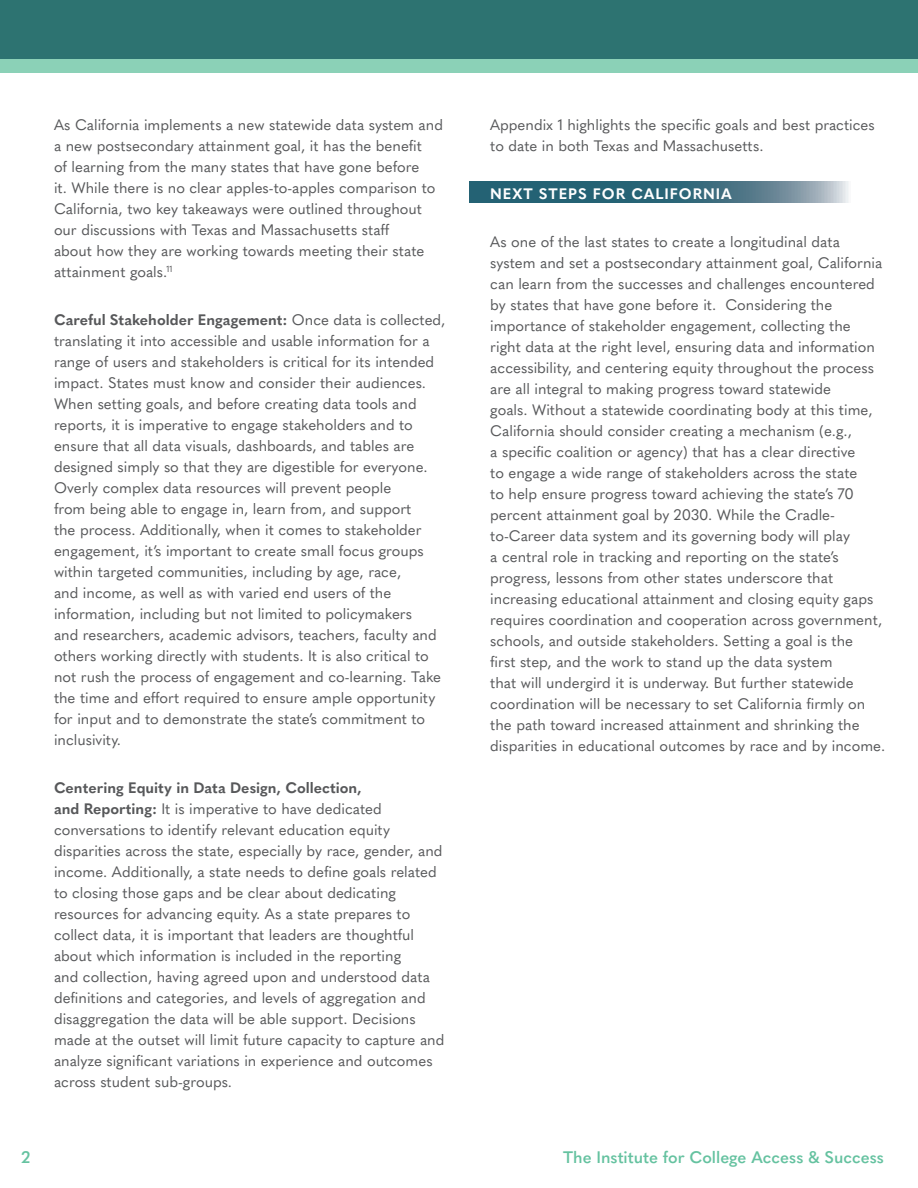
<style>
.page{position:relative;width:918px;height:1188px;background:#fff}
.page>*{position:absolute;margin:0;border:0;box-sizing:border-box;transform-origin:0 0}
.t1{font:600 16.5px "Quasimoda";color:#65c2a0}
.body{font:15px/21px "Quasimoda";color:#57585a}
.sub_head{font:700 15px "Quasimoda";letter-spacing:.06em;color:#fff}
.s1{font-weight:700}
</style>
<div class="page">
<svg style="left:470px;top:182px;width:379px;height:21px;background:#457586"></svg>
<svg style="left:0;top:0;width:918px;height:73px;background:#3f857e"></svg>
<p class="body" style="left:54px;top:113px;width:391px">As California implements a new statewide data system and a new postsecondary attainment goal, it has the benefit<br>of learning from the many states that have gone before<br>it. While there is no clear apples-to-apples comparison to California, two key takeaways were outlined throughout our discussions with Texas and Massachusetts staff<br>about how they are working towards meeting their state attainment goals.<sup>11</sup></p>
<p class="body" style="left:54px;top:308px;width:393px"><span class="s1">Careful Stakeholder Engagement:</span> Once data is collected, translating it into accessible and usable information for a range of users and stakeholders is critical for its intended impact. States must know and consider their audiences.<br>When setting goals, and before creating data tools and reports, it is imperative to engage stakeholders and to ensure that all data visuals, dashboards, and tables are designed simply so that they are digestible for everyone.<br>Overly complex data resources will prevent people<br>from being able to engage in, learn from, and support<br>the process. Additionally, when it comes to stakeholder engagement, it’s important to create small focus groups within targeted communities, including by age, race,<br>and income, as well as with varied end users of the information, including but not limited to policymakers<br>and researchers, academic advisors, teachers, faculty and others working directly with students. It is also critical to not rush the process of engagement and co-learning. Take the time and effort required to ensure ample opportunity for input and to demonstrate the state’s commitment to inclusivity.</p>
<p class="body" style="left:54px;top:776px;width:392px"><span class="s1">Centering Equity in Data Design, Collection,<br>and Reporting:</span> It is imperative to have dedicated conversations to identify relevant education equity disparities across the state, especially by race, gender, and income. Additionally, a state needs to define goals related to closing those gaps and be clear about dedicating resources for advancing equity. As a state prepares to collect data, it is important that leaders are thoughtful about which information is included in the reporting<br>and collection, having agreed upon and understood data definitions and categories, and levels of aggregation and disaggregation the data will be able support. Decisions made at the outset will limit future capacity to capture and analyze significant variations in experience and outcomes across student sub-groups.</p>
<p class="body" style="left:490px;top:113px;width:386px">Appendix 1 highlights the specific goals and best practices to date in both Texas and Massachusetts.</p>
<p class="sub_head" style="left:490px;top:182px;width:243px">NEXT STEPS FOR CALIFORNIA</p>
<p class="body" style="left:490px;top:230px;width:397px">As one of the last states to create a longitudinal data system and set a postsecondary attainment goal, California can learn from the successes and challenges encountered by states that have gone before it. Considering the importance of stakeholder engagement, collecting the<br>right data at the right level, ensuring data and information accessibility, and centering equity throughout the process are all integral to making progress toward statewide<br>goals. Without a statewide coordinating body at this time, California should consider creating a mechanism (e.g.,<br>a specific coalition or agency) that has a clear directive<br>to engage a wide range of stakeholders across the state<br>to help ensure progress toward achieving the state’s 70 percent attainment goal by 2030. While the Cradle&shy;to-Career data system and its governing body will play<br>a central role in tracking and reporting on the state’s progress, lessons from other states underscore that increasing educational attainment and closing equity gaps requires coordination and cooperation across government, schools, and outside stakeholders. Setting a goal is the<br>first step, and the work to stand up the data system<br>that will undergird it is underway. But further statewide coordination will be necessary to set California firmly on the path toward increased attainment and shrinking the disparities in educational outcomes by race and by income.</p>
<p class="t1" style="left:22px;top:1144px;width:10px">2</p>
<p class="t1" style="left:563px;top:1144px;width:322px">The Institute for College Access &amp; Success</p>
</div>
